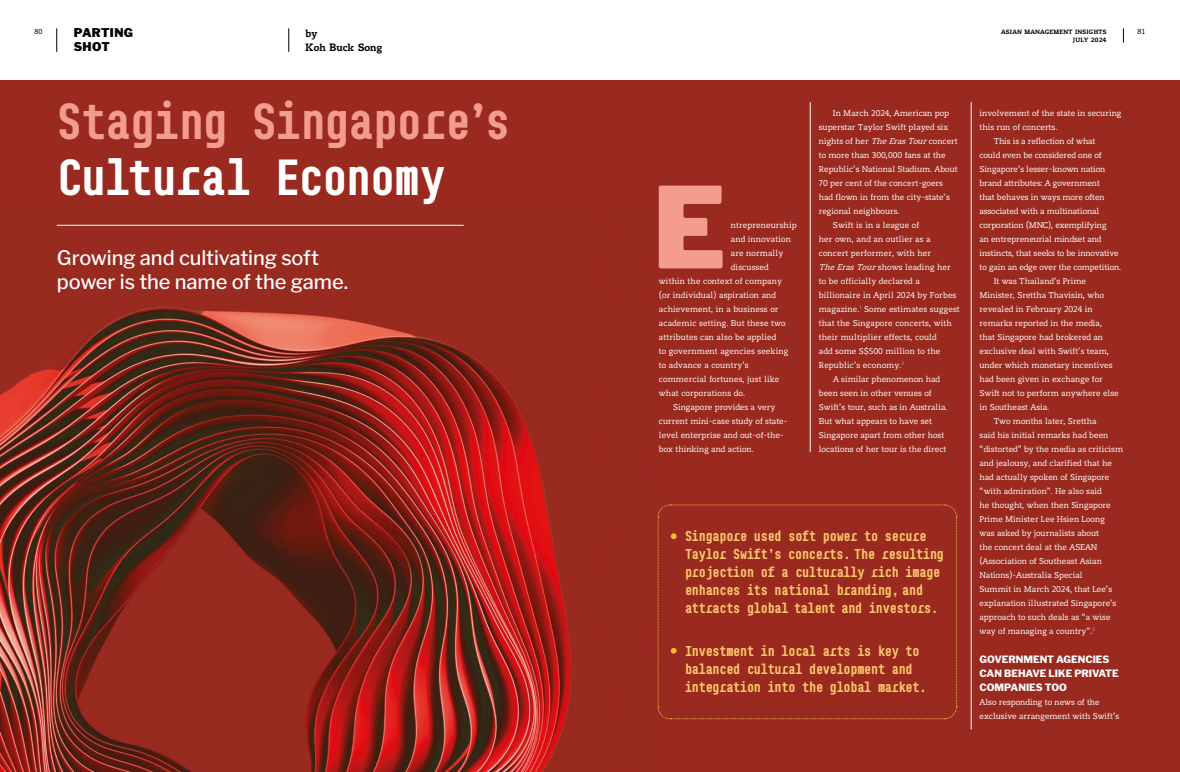
<style>
.page{position:relative;width:1180px;height:772px;background:#fff}
.page>*{position:absolute;margin:0;border:0;box-sizing:border-box;transform-origin:0 0}
.t1{font:700 46px "BC Sklonar";letter-spacing:-.02em;color:#f39b8c}
.t2{font:700 46px "BC Sklonar";letter-spacing:-.02em;color:#fff}
.t3{font:500 20px/24px "Libre Franklin";letter-spacing:-.005em;color:#fff}
.t4{font:700 13px/18px "BC Sklonar";letter-spacing:-.02em;color:#fcc86b}
.t5{font:800 12px/14px "Sabel";letter-spacing:-.005em;color:#000}
.t6{font:900 12px/13.5px "Libre Franklin";letter-spacing:.03em;color:#000}
.t7{font:10px/14px "Sabel";color:#fff}
.t8{font:800 10px/14px "Libre Franklin";color:#fff}
.t9{font:800 7px "Sabel";letter-spacing:.03em;color:#000}
.t10{font:7px "Trade Gothic Next LT Pro";color:#000}
.s1{font-style:italic}
</style>
<div class="page">
<div style="left:0;top:80px;width:598px;height:691px;background:#9a2a20"></div>
<img style="left:0;top:224px;width:571px;height:547px">
<hr style="left:57px;top:225px;width:406px;height:1px;background:#fff">
<div style="left:581px;top:80px;width:598px;height:691px;background:#9a2a20"></div>
<hr style="left:810px;top:102px;width:1px;height:350px;background:#fff">
<hr style="left:970px;top:102px;width:1px;height:627px;background:#fff">
<svg style="left:658px;top:185px;width:64px;height:83px"></svg>
<svg style="left:657px;top:504px;width:300px;height:215px"></svg>
<svg style="left:288px;top:28px;width:1px;height:24px"></svg>
<svg style="left:57px;top:28px;width:1px;height:24px"></svg>
<svg style="left:1122px;top:28px;width:1px;height:15px"></svg>
<p class="t6" style="left:74px;top:26px;width:61px">PARTING<br>SHOT</p>
<p class="t10" style="left:35px;top:26px;width:10px">80</p>
<p class="t9" style="left:1001px;top:27px;width:107px">ASIAN MANAGEMENT INSIGHTS</p>
<p class="t10" style="left:1137px;top:26px;width:10px">81</p>
<p class="t9" style="left:1072px;top:36px;width:35px">JULY 2024</p>
<p class="t5" style="left:305px;top:27px;width:78px">by<br>Koh Buck Song</p>
<h1 class="t1" style="left:57px;top:93px;width:455px">Staging Singapore’s</h1>
<h1 class="t2" style="left:57px;top:149px;width:390px">Cultural Economy</h1>
<h2 class="t3" style="left:57px;top:245px;width:293px">Growing and cultivating soft power is the name of the game.</h2>
<p class="t7" style="left:730px;top:218px;width:67px">ntrepreneurship</p>
<p class="t7" style="left:730px;top:232px;width:61px">and innovation</p>
<p class="t7" style="left:730px;top:246px;width:54px">are normally</p>
<p class="t7" style="left:730px;top:260px;width:39px">discussed</p>
<p class="t7" style="left:658px;top:274px;width:124px">within the context of company</p>
<p class="t7" style="left:658px;top:288px;width:119px">(or individual) aspiration and</p>
<p class="t7" style="left:658px;top:302px;width:121px">achievement, in a business or</p>
<p class="t7" style="left:658px;top:316px;width:128px">academic setting. But these two</p>
<p class="t7" style="left:658px;top:330px;width:119px">attributes can also be applied</p>
<p class="t7" style="left:658px;top:344px;width:131px">to government agencies seeking</p>
<p class="t7" style="left:658px;top:358px;width:91px">to advance a country’s</p>
<p class="t7" style="left:658px;top:372px;width:122px">commercial fortunes, just like</p>
<p class="t7" style="left:658px;top:386px;width:88px">what corporations do.</p>
<p class="t7" style="left:673px;top:400px;width:104px">Singapore provides a very</p>
<p class="t7" style="left:658px;top:414px;width:130px">current mini-case study of state-</p>
<p class="t7" style="left:658px;top:428px;width:126px">level enterprise and out-of-the-</p>
<p class="t7" style="left:658px;top:442px;width:96px">box thinking and action.</p>
<p class="t7" style="left:832px;top:106px;width:118px">In March 2024, American pop</p>
<p class="t7" style="left:818px;top:120px;width:131px">superstar Taylor Swift played six</p>
<p class="t7" style="left:818px;top:134px;width:140px">nights of her <span class="s1">TheErasTour</span>concert</p>
<p class="t7" style="left:818px;top:148px;width:128px">to more than 300,000 fans at the</p>
<p class="t7" style="left:818px;top:162px;width:140px">Republic’s National Stadium. About</p>
<p class="t7" style="left:818px;top:176px;width:126px">70 per cent of the concert-goers</p>
<p class="t7" style="left:818px;top:190px;width:132px">had flown in from the city-state’s</p>
<p class="t7" style="left:818px;top:204px;width:82px">regional neighbours.</p>
<p class="t7" style="left:832px;top:218px;width:88px">Swift is in a league of</p>
<p class="t7" style="left:818px;top:232px;width:113px">her own, and an outlier as a</p>
<p class="t7" style="left:818px;top:246px;width:114px">concert performer, with her</p>
<p class="t7" style="left:818px;top:260px;width:133px"><span class="s1">TheErasTour</span>shows leading her</p>
<p class="t7" style="left:818px;top:274px;width:103px">to be officially declared a</p>
<p class="t7" style="left:818px;top:288px;width:139px">billionaire in April 2024 by Forbes</p>
<p class="t7" style="left:818px;top:302px;width:142px">magazine.<sup>1</sup> Some estimates suggest</p>
<p class="t7" style="left:818px;top:316px;width:134px">that the Singapore concerts, with</p>
<p class="t7" style="left:818px;top:330px;width:119px">their multiplier effects, could</p>
<p class="t7" style="left:818px;top:344px;width:123px">add some S$500 million to the</p>
<p class="t7" style="left:818px;top:358px;width:87px">Republic’s economy.<sup>2</sup></p>
<p class="t7" style="left:832px;top:372px;width:109px">A similar phenomenon had</p>
<p class="t7" style="left:818px;top:386px;width:114px">been seen in other venues of</p>
<p class="t7" style="left:818px;top:400px;width:130px">Swift’s tour, such as in Australia.</p>
<p class="t7" style="left:818px;top:414px;width:115px">But what appears to have set</p>
<p class="t7" style="left:818px;top:428px;width:127px">Singapore apart from other host</p>
<p class="t7" style="left:818px;top:442px;width:129px">locations of her tour is the direct</p>
<h3 class="t4" style="left:685px;top:526px;width:260px">Singapore used soft power to secure Taylor Swift’s concerts. The resulting projection of a culturally rich image enhances its national branding, and attracts global talent and investors.</h3>
<h3 class="t4" style="left:685px;top:641px;width:243px">Investment in local arts is key to balanced cultural development and integration into the global market.</h3>
<p class="t7" style="left:979px;top:106px;width:143px">involvement of the state in securing</p>
<p class="t7" style="left:979px;top:120px;width:79px">this run of concerts.</p>
<p class="t7" style="left:993px;top:134px;width:103px">This is a reflection of what</p>
<p class="t7" style="left:979px;top:148px;width:124px">could even be considered one of</p>
<p class="t7" style="left:979px;top:162px;width:127px">Singapore’s lesser-known nation</p>
<p class="t7" style="left:979px;top:176px;width:122px">brand attributes: A government</p>
<p class="t7" style="left:979px;top:190px;width:127px">that behaves in ways more often</p>
<p class="t7" style="left:979px;top:204px;width:121px">associated with a multinational</p>
<p class="t7" style="left:979px;top:218px;width:129px">corporation (MNC), exemplifying</p>
<p class="t7" style="left:979px;top:232px;width:123px">an entrepreneurial mindset and</p>
<p class="t7" style="left:979px;top:246px;width:141px">instincts, that seeks to be innovative</p>
<p class="t7" style="left:979px;top:260px;width:143px">to gain an edge over the competition.</p>
<p class="t7" style="left:993px;top:274px;width:94px">It was Thailand’s Prime</p>
<p class="t7" style="left:979px;top:288px;width:126px">Minister, Srettha Thavisin, who</p>
<p class="t7" style="left:979px;top:302px;width:114px">revealed in February 2024 in</p>
<p class="t7" style="left:979px;top:316px;width:124px">remarks reported in the media,</p>
<p class="t7" style="left:979px;top:330px;width:125px">that Singapore had brokered an</p>
<p class="t7" style="left:979px;top:344px;width:131px">exclusive deal with Swift’s team,</p>
<p class="t7" style="left:979px;top:358px;width:134px">under which monetary incentives</p>
<p class="t7" style="left:979px;top:372px;width:125px">had been given in exchange for</p>
<p class="t7" style="left:979px;top:386px;width:141px">Swift not to perform anywhere else</p>
<p class="t7" style="left:979px;top:400px;width:71px">in Southeast Asia.</p>
<p class="t7" style="left:993px;top:414px;width:104px">Two months later, Srettha</p>
<p class="t7" style="left:979px;top:428px;width:130px">said his initial remarks had been</p>
<p class="t7" style="left:979px;top:442px;width:145px">“distorted” by the media as criticism</p>
<p class="t7" style="left:979px;top:456px;width:134px">and jealousy, and clarified that he</p>
<p class="t7" style="left:979px;top:470px;width:131px">had actually spoken of Singapore</p>
<p class="t7" style="left:979px;top:484px;width:124px">“with admiration”. He also said</p>
<p class="t7" style="left:979px;top:498px;width:133px">he thought, when then Singapore</p>
<p class="t7" style="left:979px;top:512px;width:127px">Prime Minister Lee Hsien Loong</p>
<p class="t7" style="left:979px;top:526px;width:121px">was asked by journalists about</p>
<p class="t7" style="left:979px;top:540px;width:119px">the concert deal at the ASEAN</p>
<p class="t7" style="left:979px;top:554px;width:124px">(Association of Southeast Asian</p>
<p class="t7" style="left:979px;top:568px;width:104px">Nations)-Australia Special</p>
<p class="t7" style="left:979px;top:582px;width:134px">Summit in March 2024, that Lee’s</p>
<p class="t7" style="left:979px;top:596px;width:138px">explanation illustrated Singapore’s</p>
<p class="t7" style="left:979px;top:610px;width:132px">approach to such deals as “a wise</p>
<p class="t7" style="left:979px;top:624px;width:117px">way of managing a country”.<sup>3</sup></p>
<p class="t8" style="left:979px;top:651px;width:141px">GOVERNMENT AGENCIES<br>CAN BEHAVE LIKE PRIVATE<br>COMPANIES TOO</p>
<p class="t7" style="left:979px;top:694px;width:141px">Also responding to news of the exclusive arrangement with Swift’s</p>
</div>
